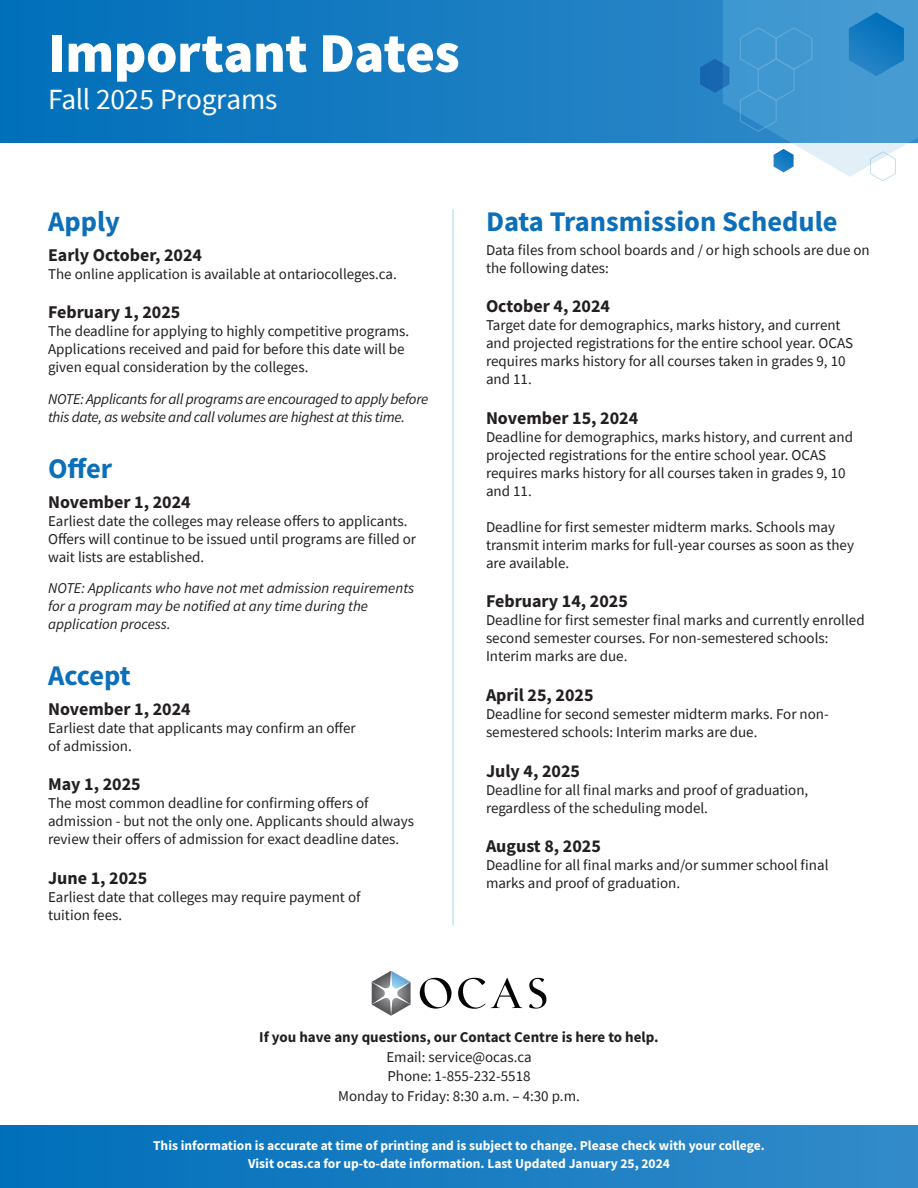
<style>
.page{position:relative;width:918px;height:1188px;background:#fff}
.page>*{position:absolute;margin:0;border:0;box-sizing:border-box;transform-origin:0 0}
.t1{font:900 56.1px "Source Sans Pro";letter-spacing:-.01em;color:#fff}
.t2{font:29.25px "Source Sans Pro";letter-spacing:-.01em;color:#fff}
.Title_style{font:700 28.5px "Source Sans Pro";color:#0c6fb8}
.First_Date_after_title{font:700 18px "Source Sans Pro";color:#231f20}
.t3{font:15px/18px "Source Sans Pro";color:#231f20}
.t4{font:italic 15px/18px "Source Sans Pro";color:#231f20}
.t5{font:italic 15px/18px "Source Sans Pro";letter-spacing:-.02em;color:#231f20}
.t6{font:700 15px "Source Sans Pro";color:#231f20}
.t7{font:700 13.5px "Source Sans Pro";color:#fff}
</style>
<div class="page">
<svg style="left:0;top:0;width:700px;height:143px;background:#1279bf"></svg>
<div style="left:0;top:1125px;width:918px;height:63px;background:linear-gradient(to right,#006fba,#338bc9)"></div>
<svg style="left:420px;top:978px;width:32px;height:31px"></svg>
<svg style="left:458px;top:978px;width:27px;height:31px"></svg>
<svg style="left:491px;top:978px;width:31px;height:30px"></svg>
<svg style="left:529px;top:978px;width:17px;height:31px"></svg>
<img style="left:372px;top:989px;width:13px;height:9px">
<img style="left:372px;top:971px;width:39px;height:18px">
<img style="left:372px;top:998px;width:39px;height:18px">
<img style="left:397px;top:982px;width:14px;height:22px">
<svg style="left:700px;top:0;width:218px;height:181px;background:#5fa7d6"></svg>
<hr style="left:452px;top:209px;width:2px;height:717px;background:#c3e7f0">
<p class="t1" style="left:48px;top:14px;width:413px">Important Dates</p>
<p class="t2" style="left:48px;top:80px;width:231px">Fall 2025 Programs</p>
<p class="Title_style" style="left:48px;top:202px;width:73px">Apply</p>
<p class="First_Date_after_title" style="left:48px;top:242px;width:155px">Early October, 2024</p>
<p class="t3" style="left:48px;top:265px;width:350px">The online application is available at ontariocolleges.ca.</p>
<p class="First_Date_after_title" style="left:48px;top:300px;width:134px">February 1, 2025</p>
<p class="t3" style="left:48px;top:322px;width:363px">The deadline for applying to highly competitive programs.<br>Applications received and paid for before this date will be given equal consideration by the colleges.</p>
<p class="t5" style="left:48px;top:390px;width:382px">NOTE: Applicants for all programs are encouraged to apply before this date, as website and call volumes are highest at this time.</p>
<p class="Title_style" style="left:48px;top:449px;width:66px">Offer</p>
<p class="First_Date_after_title" style="left:48px;top:489px;width:144px">November 1, 2024</p>
<p class="t3" style="left:48px;top:511px;width:370px">Earliest date the colleges may release offers to applicants.<br>Offers will continue to be issued until programs are filled or wait lists are established.</p>
<p class="t4" style="left:48px;top:579px;width:368px">NOTE: Applicants who have not met admission requirements for a program may be notified at any time during the application process.</p>
<p class="Title_style" style="left:48px;top:656px;width:84px">Accept</p>
<p class="First_Date_after_title" style="left:48px;top:697px;width:144px">November 1, 2024</p>
<p class="t3" style="left:48px;top:719px;width:309px">Earliest date that applicants may confirm an offer of admission.</p>
<p class="First_Date_after_title" style="left:48px;top:772px;width:94px">May 1, 2025</p>
<p class="t3" style="left:48px;top:794px;width:368px">The most common deadline for confirming offers of admission - but not the only one. Applicants should always review their offers of admission for exact deadline dates.</p>
<p class="First_Date_after_title" style="left:48px;top:866px;width:101px">June 1, 2025</p>
<p class="t3" style="left:48px;top:888px;width:314px">Earliest date that colleges may require payment of tuition fees.</p>
<p class="Title_style" style="left:486px;top:202px;width:353px">Data Transmission Schedule</p>
<p class="t3" style="left:486px;top:241px;width:385px">Data files from school boards and / or high schools are due on the following dates:</p>
<p class="First_Date_after_title" style="left:486px;top:294px;width:126px">October 4, 2024</p>
<p class="t3" style="left:486px;top:316px;width:369px">Target date for demographics, marks history, and current and projected registrations for the entire school year. OCAS requires marks history for all courses taken in grades 9, 10 and 11.</p>
<p class="First_Date_after_title" style="left:486px;top:406px;width:154px">November 15, 2024</p>
<p class="t3" style="left:486px;top:428px;width:369px">Deadline for demographics, marks history, and current and projected registrations for the entire school year. OCAS requires marks history for all courses taken in grades 9, 10 and 11.</p>
<p class="t3" style="left:486px;top:518px;width:370px">Deadline for fi rst semester midterm marks. Schools may transmit interim marks for full-year courses as soon as they are available.</p>
<p class="First_Date_after_title" style="left:486px;top:589px;width:143px">February 14, 2025</p>
<p class="t3" style="left:486px;top:611px;width:380px">Deadline for first semester final marks and currently enrolled second semester courses. For non-semestered schools:<br>Interim marks are due.</p>
<p class="First_Date_after_title" style="left:486px;top:683px;width:109px">April 25, 2025</p>
<p class="t3" style="left:486px;top:705px;width:344px">Deadline for second semester midterm marks. For non&shy;semestered schools: Interim marks are due.</p>
<p class="First_Date_after_title" style="left:486px;top:758px;width:96px">July 4, 2025</p>
<p class="t3" style="left:486px;top:781px;width:324px">Deadline for all final marks and proof of graduation, regardless of the scheduling model.</p>
<p class="First_Date_after_title" style="left:486px;top:834px;width:117px">August 8, 2025</p>
<p class="t3" style="left:486px;top:856px;width:344px">Deadline for all final marks and/or summer school final marks and proof of graduation.</p>
<p class="t6" style="left:259px;top:1027px;width:401px">If you have any questions, our Contact Centre is here to help.</p>
<p class="t3" style="left:386px;top:1048px;width:147px">Email: service@ocas.ca</p>
<p class="t3" style="left:387px;top:1067px;width:145px">Phone: 1-855-232-5518</p>
<p class="t3" style="left:338px;top:1087px;width:243px">Monday to Friday: 8:30 a.m. – 4:30 p.m.</p>
<p class="t7" style="left:153px;top:1136px;width:613px">This information is accurate at time of printing and is subject to change. Please check with your college.</p>
<p class="t7" style="left:248px;top:1154px;width:423px">Visit ocas.ca for up-to-date information. Last Updated January 25, 2024</p>
</div>
